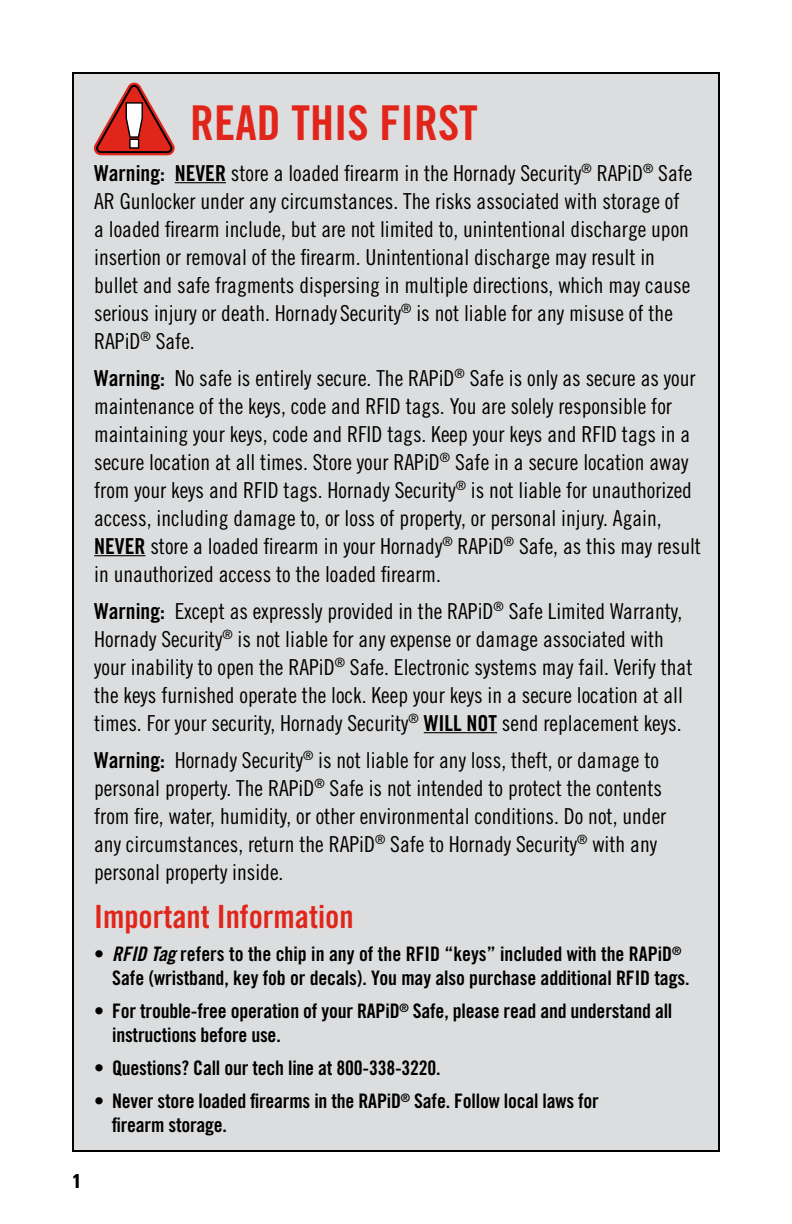
<style>
.page{position:relative;width:792px;height:1224px;background:#fff}
.page>*{position:absolute;margin:0;border:0;box-sizing:border-box;transform-origin:0 0}
.t1{font:48px "Trade Gothic Bold Cond Twenty";color:#e1251b}
.t2{font:32px "Trade Gothic Bold Cond Twenty";color:#e1251b}
.t3{font:22px/28px "Trade Gothic Cond Eighteen";color:#000}
.t4{font:20px/24px "Trade Gothic Bold Cond Twenty";letter-spacing:-.01em;color:#000}
.t5{font:700 condensed 20px "Univers LT Std";color:#000}
.s1{font-family:"Trade Gothic Bold Cond Twenty"}
.s2{font-family:"Trade Gothic Bold Cond Twenty Obl"}
</style>
<div class="page">
<div style="left:73px;top:73px;width:646px;height:1078px;background:#dcddde"></div>
<hr style="left:175px;top:182px;width:51px;height:1px;background:#000">
<hr style="left:94px;top:555px;width:51px;height:1px;background:#000">
<hr style="left:424px;top:732px;width:73px;height:1px;background:#000">
<svg style="left:94px;top:83px;width:81px;height:72px"></svg>
<h1 class="t1" style="left:190px;top:94px;width:289px">READ THIS FIRST</h1>
<p class="t3" style="left:94px;top:158px;width:600px"><span class="s1">Warning: NEVER</span> store a loaded firearm in the Hornady Security<sup>®</sup> RAPiD<sup>®</sup> Safe AR Gunlocker under any circumstances. The risks associated with storage of a loaded firearm include, but are not limited to, unintentional discharge upon insertion or removal of the firearm. Unintentional discharge may result in bullet and safe fragments dispersing in multiple directions, which may cause serious injury or death. Hornady Security<sup>®</sup> is not liable for any misuse of the RAPiD<sup>®</sup> Safe.</p>
<p class="t3" style="left:94px;top:363px;width:608px"><span class="s1">Warning:</span> No safe is entirely secure. The RAPiD<sup>®</sup> Safe is only as secure as your maintenance of the keys, code and RFID tags. You are solely responsible for maintaining your keys, code and RFID tags. Keep your keys and RFID tags in a secure location at all times. Store your RAPiD<sup>®</sup> Safe in a secure location away from your keys and RFID tags. Hornady Security<sup>®</sup> is not liable for unauthorized access, including damage to, or loss of property, or personal injury. Again, <span class="s1">NEVER</span> store a loaded firearm in your Hornady<sup>®</sup> RAPiD<sup>®</sup> Safe, as this may result in unauthorized access to the loaded firearm.</p>
<p class="t3" style="left:94px;top:596px;width:600px"><span class="s1">Warning:</span> Except as expressly provided in the RAPiD<sup>®</sup> Safe Limited Warranty, Hornady Security<sup>®</sup> is not liable for any expense or damage associated with your inability to open the RAPiD<sup>®</sup> Safe. Electronic systems may fail. Verify that the keys furnished operate the lock. Keep your keys in a secure location at all times. For your security, Hornady Security<sup>®</sup> <span class="s1">WILL NOT</span> send replacement keys.</p>
<p class="t3" style="left:94px;top:745px;width:574px"><span class="s1">Warning:</span> Hornady Security<sup>®</sup> is not liable for any loss, theft, or damage to personal property. The RAPiD<sup>®</sup> Safe is not intended to protect the contents from fire, water, humidity, or other environmental conditions. Do not, under any circumstances, return the RAPiD<sup>®</sup> Safe to Hornady Security<sup>®</sup> with any personal property inside.</p>
<h2 class="t2" style="left:94px;top:897px;width:261px">Important Information</h2>
<p class="t4" style="left:112px;top:942px;width:579px;text-indent:-18px">• <span class="s2">RFID Tag</span> refers to the chip in any of the RFID “keys” included with the RAPiD<sup>®<br></sup>Safe (wristband, key fob or decals). You may also purchase additional RFID tags.</p>
<p class="t4" style="left:112px;top:999px;width:562px;text-indent:-18px">• For trouble-free operation of your RAPiD<sup>®</sup> Safe, please read and understand all instructions before use.</p>
<p class="t4" style="left:94px;top:1056px;width:348px">• Questions? Call our tech line at 800-338-3220.</p>
<p class="t4" style="left:112px;top:1089px;width:488px;text-indent:-18px">• Never store loaded firearms in the RAPiD<sup>®</sup> Safe. Follow local laws for firearm storage.</p>
<p class="t5" style="left:73px;top:1169px;width:10px">1</p>
</div>
